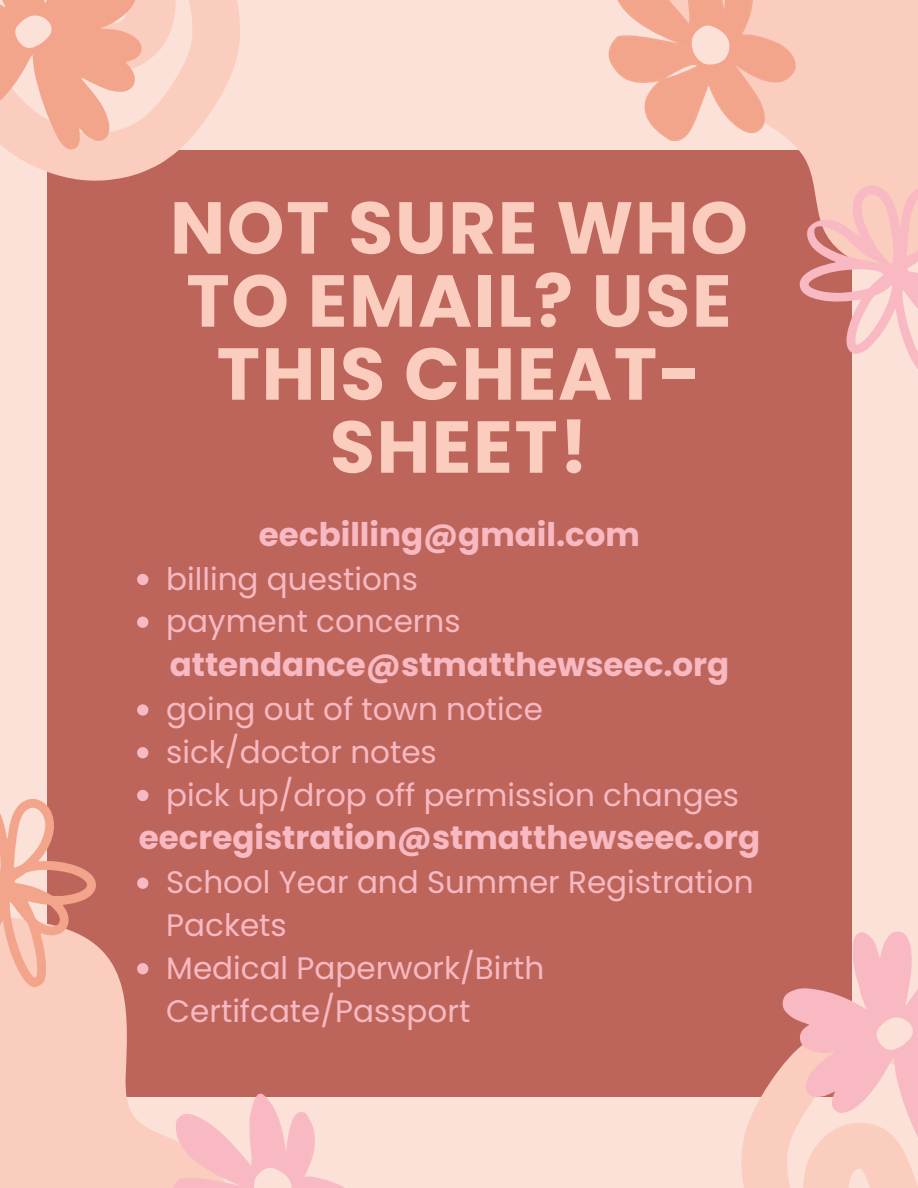
<style>
.page{position:relative;width:918px;height:1188px;background:#fbe1d8}
.page>*{position:absolute;margin:0;border:0;box-sizing:border-box;transform-origin:0 0}
.t1{font:700 73.35px/73.1px "Poppins";letter-spacing:.02em;color:#facdbe;text-align:center}
.t2{font:700 32.55px "Poppins";color:#f8b9c3}
.t3{font:31.05px/42.8px "Poppins";color:#f8b9c3}
</style>
<div class="page">
<div style="left:47px;top:150px;width:805px;height:946px;background:#be655b"></div>
<svg style="left:0;top:946px;width:149px;height:242px;background:#f3c2b3"></svg>
<div style="left:813px;top:0;width:105px;height:185px;background:#facdbe"></div>
<svg style="left:813px;top:0;width:13px;height:182px"></svg>
<svg style="left:608px;top:0;width:216px;height:181px"></svg>
<svg style="left:683px;top:18px;width:55px;height:55px"></svg>
<svg style="left:137px;top:574px;width:11px;height:11px"></svg>
<svg style="left:137px;top:617px;width:11px;height:11px"></svg>
<svg style="left:137px;top:704px;width:11px;height:12px"></svg>
<svg style="left:137px;top:747px;width:11px;height:11px"></svg>
<svg style="left:137px;top:790px;width:11px;height:11px"></svg>
<svg style="left:137px;top:878px;width:11px;height:11px"></svg>
<svg style="left:137px;top:963px;width:11px;height:11px"></svg>
<svg style="left:799px;top:185px;width:119px;height:184px"></svg>
<svg style="left:127px;top:1055px;width:261px;height:133px"></svg>
<svg style="left:0;top:799px;width:97px;height:189px"></svg>
<svg style="left:8px;top:0;width:232px;height:181px;fill:#facdbe"></svg>
<svg style="left:0;top:0;width:145px;height:150px"></svg>
<svg style="left:741px;top:932px;width:177px;height:256px"></svg>
<p class="t1" style="left:170px;top:191px;width:579px">NOT SURE WHO<br>TO EMAIL? USE<br>THIS CHEAT-<br>SHEET!</p>
<p class="t2" style="left:259px;top:512px;width:383px">eecbilling@gmail.com</p>
<p class="t3" style="left:166px;top:557px;width:253px">billing questions</p>
<p class="t3" style="left:166px;top:600px;width:296px">payment concerns</p>
<p class="t2" style="left:170px;top:642px;width:561px">attendance@stmatthewseec.org</p>
<h1 class="t3" style="left:166px;top:688px;width:378px">going out of town notice</h1>
<h2 class="t3" style="left:166px;top:731px;width:272px">sick/doctor notes</h2>
<p class="t3" style="left:166px;top:773px;width:574px">pick up/drop off permission changes</p>
<p class="t2" style="left:139px;top:815px;width:623px">eecregistration@stmatthewseec.org</p>
<h2 class="t3" style="left:166px;top:861px;width:589px">School Year and Summer Registration<br>Packets</h2>
<p class="t3" style="left:166px;top:947px;width:379px">Medical Paperwork/Birth<br>Certifcate/Passport</p>
</div>
